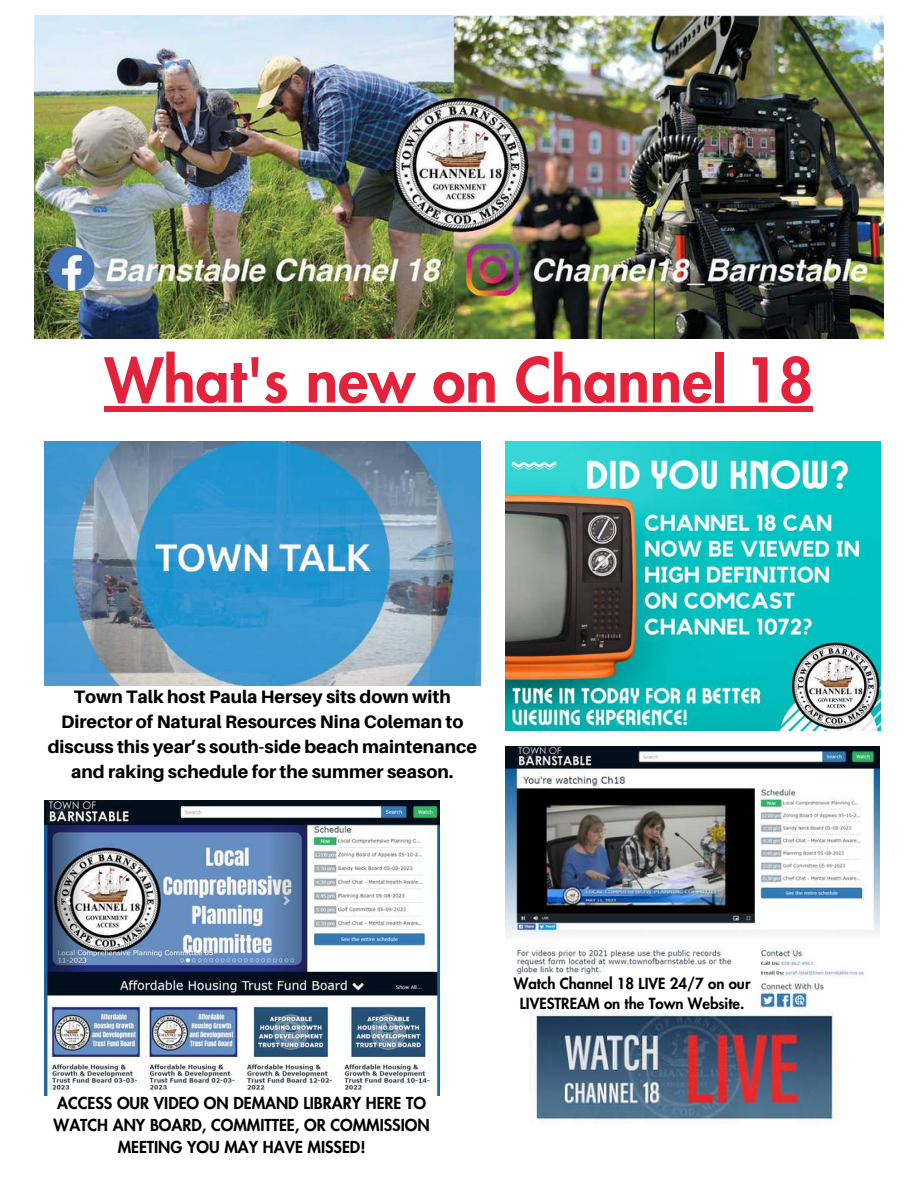
<style>
.page{position:relative;width:918px;height:1188px;background:#fff}
.page>*{position:absolute;margin:0;border:0;box-sizing:border-box;transform-origin:0 0}
.t1{font:800 60px "Futura LT Pro";color:#e3233c}
.t2{font:800 18px/24.8px "Aileron";color:#000;text-align:center}
.t3{font:800 16.2px/22px "Futura LT Pro";color:#000;text-align:center}
.t4{font:800 15px/20.2px "Futura LT Pro";color:#000;text-align:center}
</style>
<div class="page">
<img style="left:35px;top:15px;width:848px;height:323px">
<img style="left:505px;top:442px;width:375px;height:289px">
<img style="left:44px;top:801px;width:395px;height:294px">
<img style="left:505px;top:746px;width:375px;height:264px">
<img style="left:535px;top:1010px;width:302px;height:110px">
<div style="left:105px;top:406px;width:708px;height:5px;background:#e3233c"></div>
<img style="left:44px;top:442px;width:437px;height:244px">
<h1 class="t1" style="left:105px;top:353px;width:710px">What's new on Channel 18</h1>
<p class="t2" style="left:48px;top:684px;width:431px">Town Talk host Paula Hersey sits down with Director of Natural Resources Nina Coleman to discuss this year’s south-side beach maintenance and raking schedule for the summer season.</p>
<p class="t3" style="left:54px;top:1092px;width:378px">ACCESS OUR VIDEO ON DEMAND LIBRARY HERE TO<br>WATCH ANY BOARD, COMMITTEE, OR COMMISSION<br>MEETING YOU MAY HAVE MISSED!</p>
<p class="t4" style="left:514px;top:974px;width:238px">Watch Channel 18 LIVE 24/7 on our<br>LIVESTREAM on the Town Website.</p>
</div>
